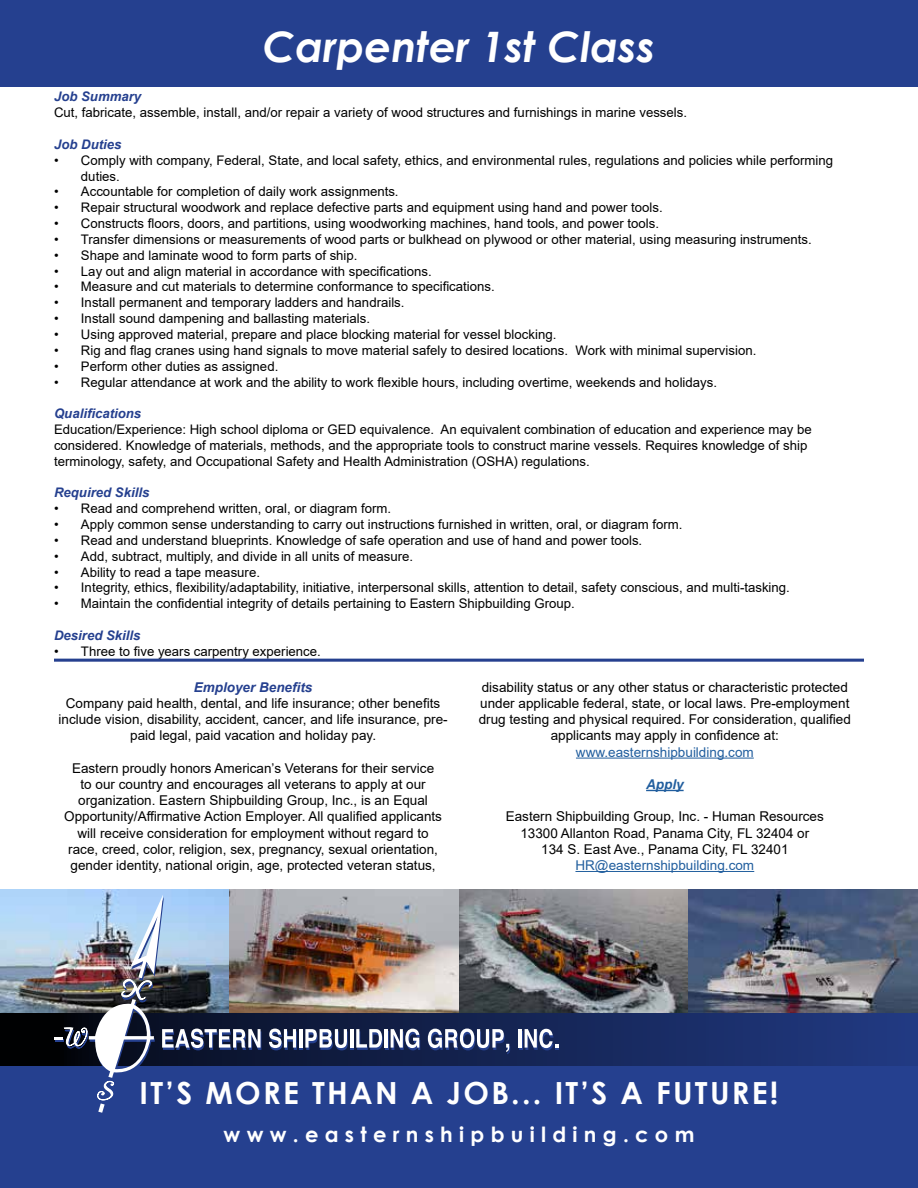
<style>
.page{position:relative;width:918px;height:1188px;background:#fff}
.page>*{position:absolute;margin:0;border:0;box-sizing:border-box;transform-origin:0 0}
.t1{font:italic 700 42px "Century Gothic";color:#fff}
.t2{font:700 30.45px "Century Gothic";letter-spacing:.075em;color:#fff}
.t3{font:700 21px "Century Gothic";letter-spacing:.3em;color:#fff}
.t4{font:13.5px/16.2px "Arial";color:#000;text-align:center}
.t5{font:13.5px "Arial";color:#215e9e}
.t6{font:italic 700 13.5px "Arial";color:#25408f}
.t7{font:italic 700 13.5px "Arial";color:#215e9e}
.t8{font:13.2px/15.9px "Arial";color:#000}
.t9{font:italic 700 13.2px "Arial";color:#25408f}
</style>
<div class="page">
<div style="left:0;top:0;width:918px;height:86px;background:#25408f"></div>
<img style="left:0;top:890px;width:918px;height:124px">
<hr style="left:576px;top:758px;width:178px;height:1px;background:#215e9e">
<hr style="left:646px;top:790px;width:38px;height:1px;background:#215e9e">
<hr style="left:575px;top:871px;width:179px;height:1px;background:#215e9e">
<hr style="left:54px;top:659px;width:810px;height:3px;background:#25408f">
<div style="left:0;top:1014px;width:918px;height:174px;background:#25408f"></div>
<svg style="left:0;top:1014px;width:918px;height:51px;background:#162658"></svg>
<hr style="left:300px;top:1031px;width:3px;height:19px;background:#25408f">
<hr style="left:351px;top:1031px;width:3px;height:19px;background:#25408f">
<hr style="left:385px;top:1031px;width:3px;height:19px;background:#25408f">
<hr style="left:519px;top:1031px;width:3px;height:19px;background:#25408f">
<svg style="left:269px;top:1029px;width:28px;height:21px"></svg>
<hr style="left:299px;top:1029px;width:3px;height:19px;background:#fff">
<svg style="left:305px;top:1029px;width:43px;height:21px"></svg>
<hr style="left:350px;top:1029px;width:3px;height:19px;background:#fff">
<svg style="left:356px;top:1029px;width:27px;height:21px"></svg>
<hr style="left:384px;top:1029px;width:4px;height:19px;background:#fff">
<svg style="left:391px;top:1029px;width:29px;height:21px"></svg>
<svg style="left:428px;top:1029px;width:82px;height:25px;background:#667194"></svg>
<hr style="left:518px;top:1029px;width:3px;height:19px;background:#fff">
<svg style="left:525px;top:1029px;width:34px;height:21px"></svg>
<img style="left:54px;top:895px;width:207px;height:218px">
<h1 class="t1" style="left:263px;top:14px;width:394px">Carpenter 1st Class</h1>
<p class="t9" style="left:54px;top:88px;width:89px">Job Summary</p>
<p class="t8" style="left:54px;top:105px;width:635px">Cut, fabricate, assemble, install, and/or repair a variety of wood structures and furnishings in marine vessels.</p>
<p class="t9" style="left:54px;top:135px;width:69px">Job Duties</p>
<p class="t8" style="left:81px;top:152px;width:754px;text-indent:-27px">• Comply with company, Federal, State, and local safety, ethics, and environmental rules, regulations and policies while performing duties.</p>
<p class="t8" style="left:54px;top:184px;width:346px">• Accountable for completion of daily work assignments.</p>
<p class="t8" style="left:54px;top:200px;width:610px">• Repair structural woodwork and replace defective parts and equipment using hand and power tools.</p>
<p class="t8" style="left:54px;top:215px;width:607px">• Constructs floors, doors, and partitions, using woodworking machines, hand tools, and power tools.</p>
<p class="t8" style="left:54px;top:231px;width:759px">• Transfer dimensions or measurements of wood parts or bulkhead on plywood or other material, using measuring instruments.</p>
<p class="t8" style="left:54px;top:247px;width:305px">• Shape and laminate wood to form parts of ship.</p>
<p class="t8" style="left:54px;top:263px;width:379px">• Lay out and align material in accordance with specifications.</p>
<p class="t8" style="left:54px;top:279px;width:442px">• Measure and cut materials to determine conformance to specifications.</p>
<p class="t8" style="left:54px;top:295px;width:352px">• Install permanent and temporary ladders and handrails.</p>
<p class="t8" style="left:54px;top:311px;width:318px">• Install sound dampening and ballasting materials.</p>
<p class="t8" style="left:54px;top:326px;width:504px">• Using approved material, prepare and place blocking material for vessel blocking.</p>
<p class="t8" style="left:54px;top:342px;width:704px">• Rig and flag cranes using hand signals to move material safely to desired locations. Work with minimal supervision.</p>
<p class="t8" style="left:54px;top:358px;width:226px">• Perform other duties as assigned.</p>
<p class="t8" style="left:54px;top:374px;width:665px">• Regular attendance at work and the ability to work flexible hours, including overtime, weekends and holidays.</p>
<p class="t9" style="left:54px;top:405px;width:89px">Qualifications</p>
<p class="t8" style="left:54px;top:421px;width:759px">Education/Experience: High school diploma or GED equivalence. An equivalent combination of education and experience may be considered. Knowledge of materials, methods, and the appropriate tools to construct marine vessels. Requires knowledge of ship terminology, safety, and Occupational Safety and Health Administration (OSHA) regulations.</p>
<p class="t9" style="left:54px;top:484px;width:97px">Required Skills</p>
<p class="t8" style="left:54px;top:501px;width:339px">• Read and comprehend written, oral, or diagram form.</p>
<p class="t8" style="left:54px;top:516px;width:630px">• Apply common sense understanding to carry out instructions furnished in written, oral, or diagram form.</p>
<p class="t8" style="left:54px;top:532px;width:590px">• Read and understand blueprints. Knowledge of safe operation and use of hand and power tools.</p>
<p class="t8" style="left:54px;top:548px;width:361px">• Add, subtract, multiply, and divide in all units of measure.</p>
<p class="t8" style="left:54px;top:564px;width:208px">• Ability to read a tape measure.</p>
<p class="t8" style="left:54px;top:580px;width:737px">• Integrity, ethics, flexibility/adaptability, initiative, interpersonal skills, attention to detail, safety conscious, and multi-tasking.</p>
<p class="t8" style="left:54px;top:596px;width:522px">• Maintain the confidential integrity of details pertaining to Eastern Shipbuilding Group.</p>
<p class="t9" style="left:54px;top:627px;width:88px">Desired Skills</p>
<p class="t8" style="left:54px;top:643px;width:268px">• Three to five years carpentry experience.</p>
<p class="t6" style="left:194px;top:678px;width:120px">Employer Benefits</p>
<p class="t4" style="left:59px;top:695px;width:391px">Company paid health, dental, and life insurance; other benefits include vision, disability, accident, cancer, and life insurance, pre&shy;paid legal, paid vacation and holiday pay.</p>
<p class="t4" style="left:64px;top:760px;width:379px">Eastern proudly honors American’s Veterans for their service<br>to our country and encourages all veterans to apply at our organization. Eastern Shipbuilding Group, Inc., is an Equal Opportunity/Affirmative Action Employer. All qualified applicants will receive consideration for employment without regard to race, creed, color, religion, sex, pregnancy, sexual orientation, gender identity, national origin, age, protected veteran status,</p>
<p class="t4" style="left:479px;top:679px;width:374px">disability status or any other status or characteristic protected under applicable federal, state, or local laws. Pre-employment drug testing and physical required. For consideration, qualified applicants may apply in confidence at:</p>
<p class="t5" style="left:576px;top:743px;width:179px">www.easternshipbuilding.com</p>
<p class="t7" style="left:646px;top:775px;width:39px">Apply</p>
<p class="t4" style="left:506px;top:809px;width:320px">Eastern Shipbuilding Group, Inc. - Human Resources<br>13300 Allanton Road, Panama City, FL 32404 or<br>134 S. East Ave., Panama City, FL 32401</p>
<p class="t5" style="left:575px;top:856px;width:180px">HR@easternshipbuilding.com</p>
<h2 class="t2" style="left:140px;top:1070px;width:640px">IT’S MORE THAN A JOB... IT’S A FUTURE!</h2>
<h3 class="t3" style="left:224px;top:1118px;width:472px">www.easternshipbuilding.com</h3>
</div>
